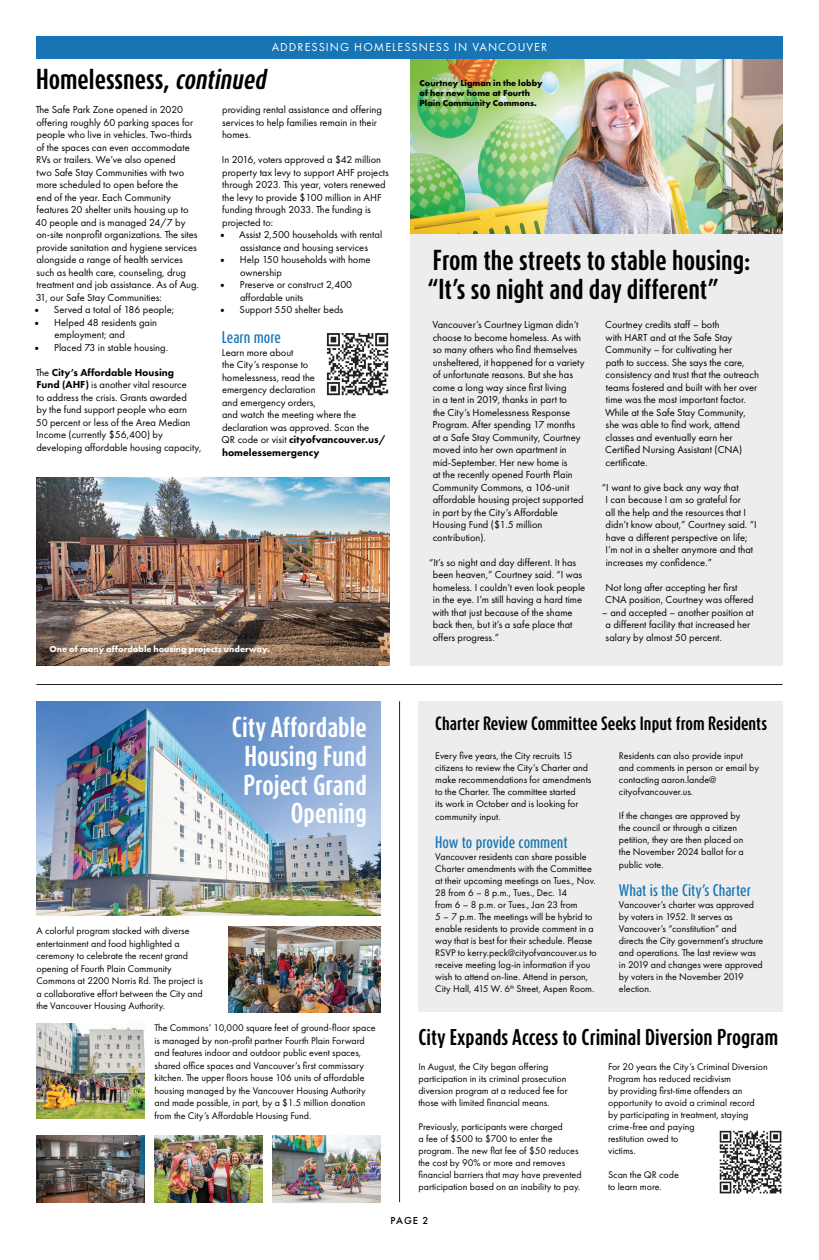
<style>
.page{position:relative;width:819px;height:1260px;background:#fff}
.page>*{position:absolute;margin:0;border:0;box-sizing:border-box;transform-origin:0 0}
.t1{font:700 24px/28.8px "Dax Compact Pro";color:#000}
.t2{font:700 24px/28.8px "Dax Compact Pro";color:#fff;text-align:right}
.t3{font:700 19px "Dax Compact Pro";color:#000}
.t4{font:700 16px "Dax Compact Pro";color:#000}
.t5{font:500 14px "Dax Compact Pro";color:#1774b5}
.t6{font:12px "Futura PT";letter-spacing:.09em;color:#fff}
.t7{font:10.5px/12.5px "Futura PT";color:#000}
.t8{font:500 10.5px "Futura PT";color:#000}
.t9{font:10px/12px "Futura PT";color:#000}
.t10{font:700 9px/10px "Futura PT";color:#000}
.t11{font:700 9px "Futura PT";color:#fff}
.s1{font-style:italic}
.s2{font-family:"Minion Pro";font-size:12px}
.s3{font-weight:800}
</style>
<div class="page">
<div style="left:410px;top:51px;width:372px;height:615px;background:#ecedec"></div>
<img style="left:410px;top:59px;width:372px;height:174px">
<hr style="left:36px;top:684px;width:747px;height:1px;background:#231f20">
<div style="left:36px;top:36px;width:747px;height:23px;background:#1774b5"></div>
<div style="left:418px;top:702px;width:365px;height:310px;background:#ecedec"></div>
<img style="left:36px;top:477px;width:353px;height:189px">
<img style="left:36px;top:702px;width:345px;height:214px">
<img style="left:36px;top:1024px;width:109px;height:94px">
<hr style="left:399px;top:701px;width:1px;height:501px;background:#231f20">
<img style="left:228px;top:927px;width:153px;height:85px">
<img style="left:36px;top:1135px;width:109px;height:67px">
<img style="left:155px;top:1135px;width:108px;height:67px">
<img style="left:273px;top:1135px;width:108px;height:67px">
<img style="left:719px;top:1130px;width:63px;height:64px">
<img style="left:326px;top:333px;width:63px;height:63px">
<p class="t6" style="left:272px;top:40px;width:277px">ADDRESSING HOMELESSNESS IN VANCOUVER</p>
<h1 class="t1" style="left:36px;top:65px;width:237px">Homelessness, <span class="s1">continued</span></h1>
<p class="t7" style="left:35px;top:103px;width:165px">The Safe Park Zone opened in 2020 offering roughly 60 parking spaces for people who live in vehicles. Two-thirds of the spaces can even accommodate RVs or trailers. We’ve also opened<br>two Safe Stay Communities with two more scheduled to open before the<br>end of the year. Each Community features 20 shelter units housing up to 40 people and is managed 24/7 by on-site nonprofit organizations. The sites provide sanitation and hygiene services alongside a range of health services such as health care, counseling, drug treatment and job assistance. As of Aug.<br>31, our Safe Stay Communities:</p>
<p class="t7" style="left:35px;top:303px;width:141px"><span class="s2">•</span> Served a total of 186 people;</p>
<p class="t7" style="left:54px;top:316px;width:104px;text-indent:-20px"><span class="s2">•</span> Helped 48 residents gain employment; and</p>
<p class="t7" style="left:35px;top:341px;width:135px"><span class="s2">•</span> Placed 73 in stable housing.</p>
<p class="t7" style="left:36px;top:366px;width:167px">The <span class="s3">City’s Affordable Housing<br>Fund (AHF)</span> is another vital resource<br>to address the crisis. Grants awarded<br>by the fund support people who earn<br>50 percent or less of the Area Median Income (currently $56,400) by developing affordable housing capacity,</p>
<p class="t7" style="left:222px;top:103px;width:161px">providing rental assistance and offering services to help families remain in their homes.</p>
<p class="t7" style="left:222px;top:153px;width:168px">In 2016, voters approved a $42 million property tax levy to support AHF projects through 2023. This year, voters renewed the levy to provide $100 million in AHF funding through 2033. The funding is projected to:</p>
<p class="t7" style="left:220px;top:228px;width:163px;text-align:center"><span class="s2">•</span> Assist 2,500 households with rental assistance and housing services</p>
<p class="t7" style="left:240px;top:253px;width:132px;text-indent:-20px"><span class="s2">•</span> Help 150 households with home ownership</p>
<p class="t7" style="left:240px;top:278px;width:114px;text-indent:-20px"><span class="s2">•</span> Preserve or construct 2,400 affordable units</p>
<p class="t7" style="left:220px;top:303px;width:124px"><span class="s2">•</span> Support 550 shelter beds</p>
<h3 class="t5" style="left:222px;top:328px;width:61px">Learn more</h3>
<p class="t7" style="left:222px;top:346px;width:166px">Learn more about<br>the City’s response to<br>homelessness, read the<br>emergency declaration<br>and emergency orders,<br>and watch the meeting where the declaration was approved. Scan the<br>QR code or visit <span class="s3">cityofvancouver.us/ homelessemergency</span></p>
<p class="t11" style="left:50px;top:643px;width:222px">One of many affordable housing projects underway.</p>
<h1 class="t2" style="left:232px;top:713px;width:136px">City Affordable<br>Housing Fund<br>Project Grand<br>Opening</h1>
<p class="t9" style="left:36px;top:925px;width:168px;line-height:12.5px">A colorful program stacked with diverse entertainment and food highlighted a ceremony to celebrate the recent grand opening of Fourth Plain Community Commons at 2200 Norris Rd. The project is a collaborative effort between the City and the Vancouver Housing Authority.</p>
<p class="t9" style="left:155px;top:1022px;width:223px;line-height:12.5px">The Commons’ 10,000 square feet of ground-floor space is managed by non-profit partner Fourth Plain Forward and features indoor and outdoor public event spaces, shared office spaces and Vancouver’s first commissary kitchen. The upper floors house 106 units of affordable housing managed by the Vancouver Housing Authority and made possible, in part, by a $1.5 million donation from the City’s Affordable Housing Fund.</p>
<p class="t10" style="left:420px;top:78px;width:124px">Courtney Ligman in the lobby of her new home at Fourth<br>Plain Community Commons.</p>
<h1 class="t1" style="left:427px;top:246px;width:325px">From the streets to stable housing: “It’s so night and day different”</h1>
<p class="t7" style="left:432px;top:319px;width:154px">Vancouver’s Courtney Ligman didn’t choose to become homeless. As with so many others who find themselves unsheltered, it happened for a variety of unfortunate reasons. But she has come a long way since first living<br>in a tent in 2019, thanks in part to<br>the City’s Homelessness Response<br>Program. After spending 17 months at a Safe Stay Community, Courtney moved into her own apartment in mid-September. Her new home is<br>at the recently opened Fourth Plain<br>Community Commons, a 106-unit affordable housing project supported in part by the City’s Affordable<br>Housing Fund ($1.5 million contribution).</p>
<p class="t7" style="left:433px;top:556px;width:154px;text-indent:-4px">“It’s so night and day different. It has been heaven,” Courtney said. “I was homeless. I couldn’t even look people in the eye. I’m still having a hard time with that just because of the shame back then, but it’s a safe place that offers progress.”</p>
<p class="t7" style="left:605px;top:318px;width:155px">Courtney credits staff – both<br>with HART and at the Safe Stay<br>Community – for cultivating her<br>path to success. She says the care, consistency and trust that the outreach teams fostered and built with her over time was the most important factor.<br>While at the Safe Stay Community, she was able to find work, attend classes and eventually earn her<br>Certified Nursing Assistant (CNA) certificate.</p>
<p class="t7" style="left:606px;top:481px;width:153px;text-indent:-4px">“I want to give back any way that<br>I can because I am so grateful for<br>all the help and the resources that I didn’t know about,” Courtney said. “I have a different perspective on life; I’m not in a shelter anymore and that increases my confidence.”</p>
<p class="t7" style="left:605px;top:581px;width:150px">Not long after accepting her first<br>CNA position, Courtney was offered</p>
<p class="t7" style="left:606px;top:606px;width:149px;text-indent:-4px">– and accepted – another position at a different facility that increased her salary by almost 50 percent.</p>
<h3 class="t4" style="left:435px;top:713px;width:333px">Charter Review Committee Seeks Input from Residents</h3>
<p class="t9" style="left:619px;top:750px;width:141px">Residents can also provide input and comments in person or email by contacting aaron.lande@ cityofvancouver.us.</p>
<p class="t9" style="left:619px;top:810px;width:126px">If the changes are approved by the council or through a citizen petition, they are then placed on the November 2024 ballot for a</p>
<p class="t9" style="left:619px;top:859px;width:46px">public vote.</p>
<h3 class="t5" style="left:619px;top:881px;width:134px">What is the City’s Charter</h3>
<p class="t9" style="left:619px;top:899px;width:146px">Vancouver’s charter was approved by voters in 1952. It serves as<br>Vancouver’s “constitution” and directs the City government’s structure and operations. The last review was in 2019 and changes were approved by voters in the November 2019 election.</p>
<p class="t9" style="left:435px;top:750px;width:158px">Every five years, the City recruits 15 citizens to review the City’s Charter and make recommendations for amendments to the Charter. The committee started<br>its work in October and is looking for</p>
<p class="t9" style="left:435px;top:811px;width:67px">community input.</p>
<h3 class="t5" style="left:435px;top:833px;width:134px">How to provide comment</h3>
<p class="t9" style="left:435px;top:851px;width:163px">Vancouver residents can share possible Charter amendments with the Committee at their upcoming meetings on Tues., Nov.<br>28 from 6 – 8 p.m., Tues., Dec. 14<br>from 6 – 8 p.m. or Tues., Jan 23 from<br>5 – 7 p.m. The meetings will be hybrid to enable residents to provide comment in a way that is best for their schedule. Please RSVP to kerry.peck@cityofvancouver.us to receive meeting log-in information if you wish to attend on-line. Attend in person, City Hall, 415 W. 6<sup>th</sup> Street, Aspen Room.</p>
<h2 class="t3" style="left:418px;top:1024px;width:361px">City Expands Access to Criminal Diversion Program</h2>
<p class="t9" style="left:418px;top:1060px;width:151px">In August, the City began offering participation in its criminal prosecution diversion program at a reduced fee for those with limited financial means.</p>
<p class="t9" style="left:418px;top:1120px;width:165px">Previously, participants were charged<br>a fee of $500 to $700 to enter the program. The new flat fee of $50 reduces the cost by 90% or more and removes financial barriers that may have prevented participation based on an inability to pay.</p>
<p class="t9" style="left:608px;top:1060px;width:161px">For 20 years the City’s Criminal Diversion<br>Program has reduced recidivism<br>by providing first-time offenders an opportunity to avoid a criminal record<br>by participating in treatment, staying crime-free and paying<br>restitution owed to<br>victims.</p>
<p class="t9" style="left:608px;top:1168px;width:72px">Scan the QR code to learn more.</p>
<p class="t8" style="left:390px;top:1214px;width:40px">PAGE 2</p>
</div>
